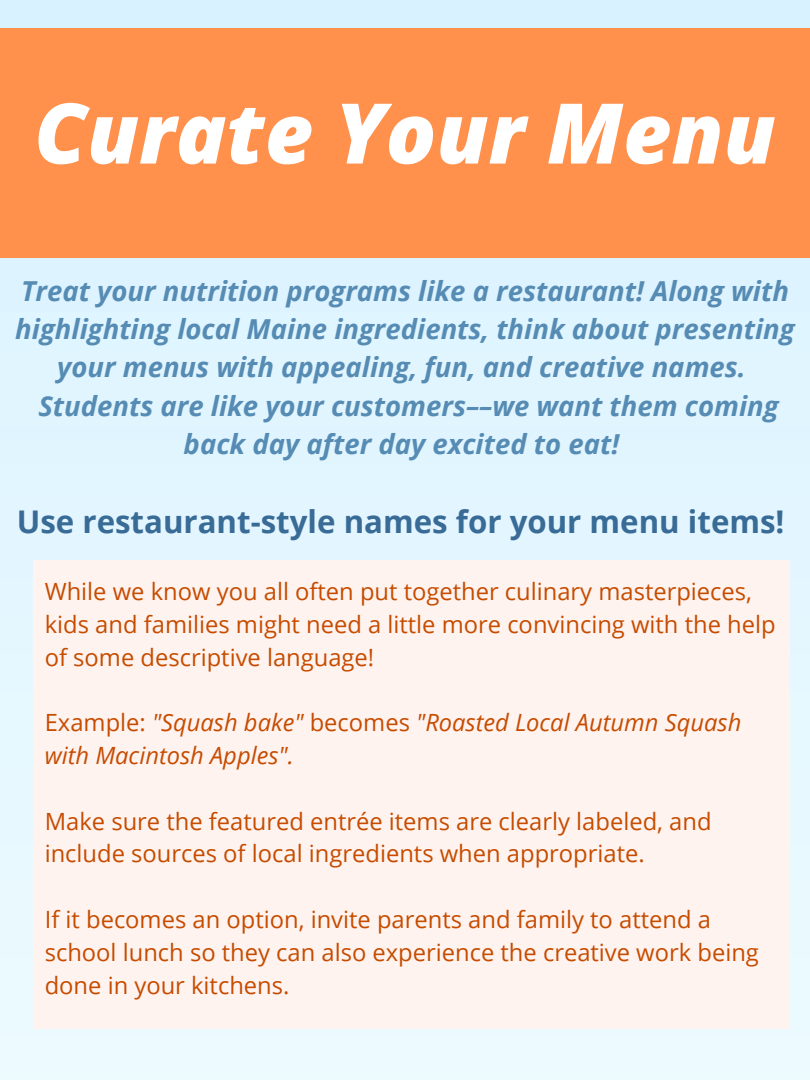
<style>
.page{position:relative;width:810px;height:1080px;background:#fff}
.page>*{position:absolute;margin:0;border:0;box-sizing:border-box;transform-origin:0 0}
.t1{font:italic 800 83.75px "Open Sans";color:#fff}
.t2{font:700 31.25px "Open Sans";color:#386b96}
.t3{font:italic 700 27.5px/38.4px "Open Sans";color:#568cb4;text-align:center}
.t4{font:23.75px/32.8px "Open Sans";color:#c64c00}
.t5{font:italic 23.75px/32.8px "Open Sans";color:#c64c00}
.s1{font-style:normal}
</style>
<div class="page">
<div style="left:0;top:28px;width:810px;height:230px;background:#ff914d"></div>
<div style="left:34px;top:561px;width:756px;height:468px;background:#fff3f0"></div>
<p class="t1" style="left:34px;top:74px;width:743px">Curate Your Menu</p>
<p class="t3" style="left:15px;top:271px;width:781px">Treat your nutrition programs like a restaurant! Along with highlighting local Maine ingredients, think about presenting your menus with appealing, fun, and creative names.<br>Students are like your customers––we want them coming back day after day excited to eat!</p>
<p class="t2" style="left:17px;top:500px;width:769px">Use restaurant-style names for your menu items!</p>
<p class="t4" style="left:45px;top:574px;width:732px">While we know you all often put together culinary masterpieces, kids and families might need a little more convincing with the help of some descriptive language!</p>
<p class="t5" style="left:45px;top:706px;width:698px"><span class="s1">Example:</span> "Squash bake" <span class="s1">becomes</span> "Roasted Local Autumn Squash with Macintosh Apples".</p>
<p class="t4" style="left:45px;top:804px;width:668px">Make sure the featured entrée items are clearly labeled, and include sources of local ingredients when appropriate.</p>
<p class="t4" style="left:45px;top:902px;width:716px">If it becomes an option, invite parents and family to attend a school lunch so they can also experience the creative work being done in your kitchens.</p>
</div>
